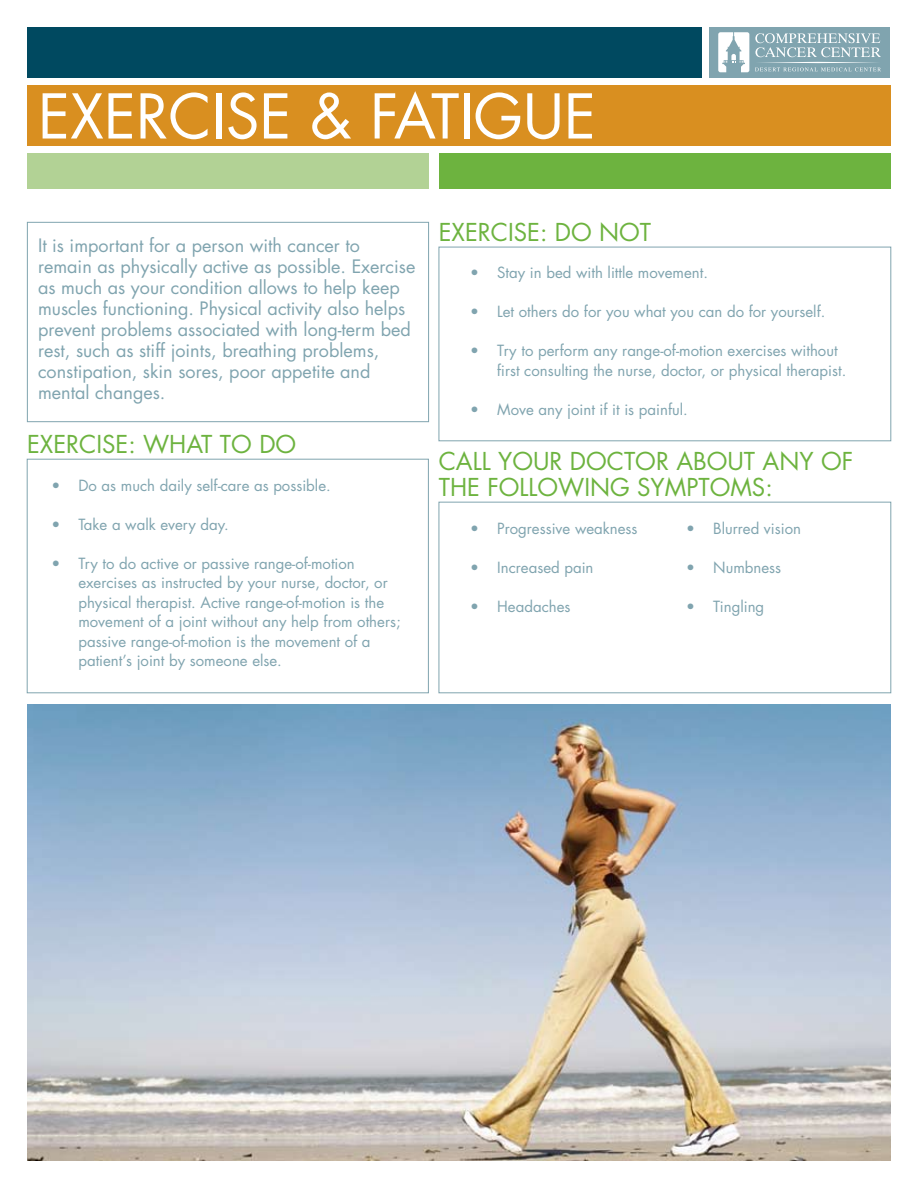
<style>
.page{position:relative;width:918px;height:1188px;background:#fff}
.page>*{position:absolute;margin:0;border:0;box-sizing:border-box;transform-origin:0 0}
.t1{font:60px "Futura";color:#fff}
.t2{font:24px/25.5px "Futura";color:#6db33f}
.t3{font:18px/21px "Futura";color:#80a4af}
.t4{font:15px/19.5px "Futura";color:#80a4af}
</style>
<div class="page">
<div style="left:27px;top:153px;width:402px;height:36px;background:#b2d295"></div>
<div style="left:439px;top:153px;width:452px;height:36px;background:#6db33f"></div>
<div style="left:709px;top:27px;width:181px;height:50px;background:#80a4af"></div>
<div style="left:27px;top:27px;width:675px;height:50px;background:#004960"></div>
<div style="left:27px;top:85px;width:864px;height:61px;background:#d98f20"></div>
<div style="left:27px;top:222px;width:402px;height:200px;border:1px solid #80a4af"></div>
<div style="left:27px;top:459px;width:402px;height:234px;border:1px solid #80a4af"></div>
<div style="left:439px;top:247px;width:452px;height:194px;border:1px solid #80a4af"></div>
<div style="left:439px;top:502px;width:452px;height:191px;border:1px solid #80a4af"></div>
<img style="left:27px;top:704px;width:864px;height:457px">
<svg style="left:755px;top:33px;width:126px;height:38px"></svg>
<svg style="left:718px;top:32px;width:31px;height:40px"></svg>
<h1 class="t1" style="left:38px;top:78px;width:551px">Exercise &amp; fatigue</h1>
<p class="t3" style="left:38px;top:236px;width:379px">It is important for a person with cancer to remain as physically active as possible. Exercise as much as your condition allows to help keep muscles functioning. Physical activity also helps prevent problems associated with long-term bed rest, such as stiff joints, breathing problems, constipation, skin sores, poor appetite and mental changes.</p>
<h2 class="t2" style="left:27px;top:432px;width:271px">exercis e: whatto do</h2>
<p class="t4" style="left:51px;top:475px;width:281px">• Do as much daily self-care as possible.</p>
<p class="t4" style="left:51px;top:514px;width:179px">• Take a walk every day.</p>
<p class="t4" style="left:78px;top:553px;width:324px;text-indent:-27px">• Try to do active or passive range-of-motion exercises as instructed by your nurse, doctor, or physical therapist. Active range-of-motion is the movement of a joint without any help from others; passive range-of-motion is the movement of a patient’s joint by someone else.</p>
<h2 class="t2" style="left:439px;top:219px;width:208px">exercise: do not</h2>
<p class="t4" style="left:470px;top:263px;width:239px">• Stay in bed with little movement.</p>
<p class="t4" style="left:470px;top:302px;width:357px">• Let others do for you what you can do for yourself.</p>
<p class="t4" style="left:497px;top:341px;width:351px;text-indent:-27px">• Try to perform any range-of-motion exercises without first consulting the nurse, doctor, or physical therapist.</p>
<p class="t4" style="left:470px;top:400px;width:219px">• Move any joint if it is painful.</p>
<h2 class="t2" style="left:439px;top:449px;width:416px">Call your doctor about any of th e following sympt</h2>
<h2 class="t2" style="left:710px;top:474px;width:64px">oms :</h2>
<p class="t4" style="left:470px;top:518px;width:169px">• Progressive weakness</p>
<p class="t4" style="left:470px;top:557px;width:125px">• Increased pain</p>
<p class="t4" style="left:470px;top:596px;width:102px">• Headaches</p>
<p class="t4" style="left:686px;top:518px;width:116px">• Blurred vision</p>
<p class="t4" style="left:686px;top:557px;width:97px">• Numbness</p>
<p class="t4" style="left:686px;top:596px;width:80px">• Tingling</p>
</div>
